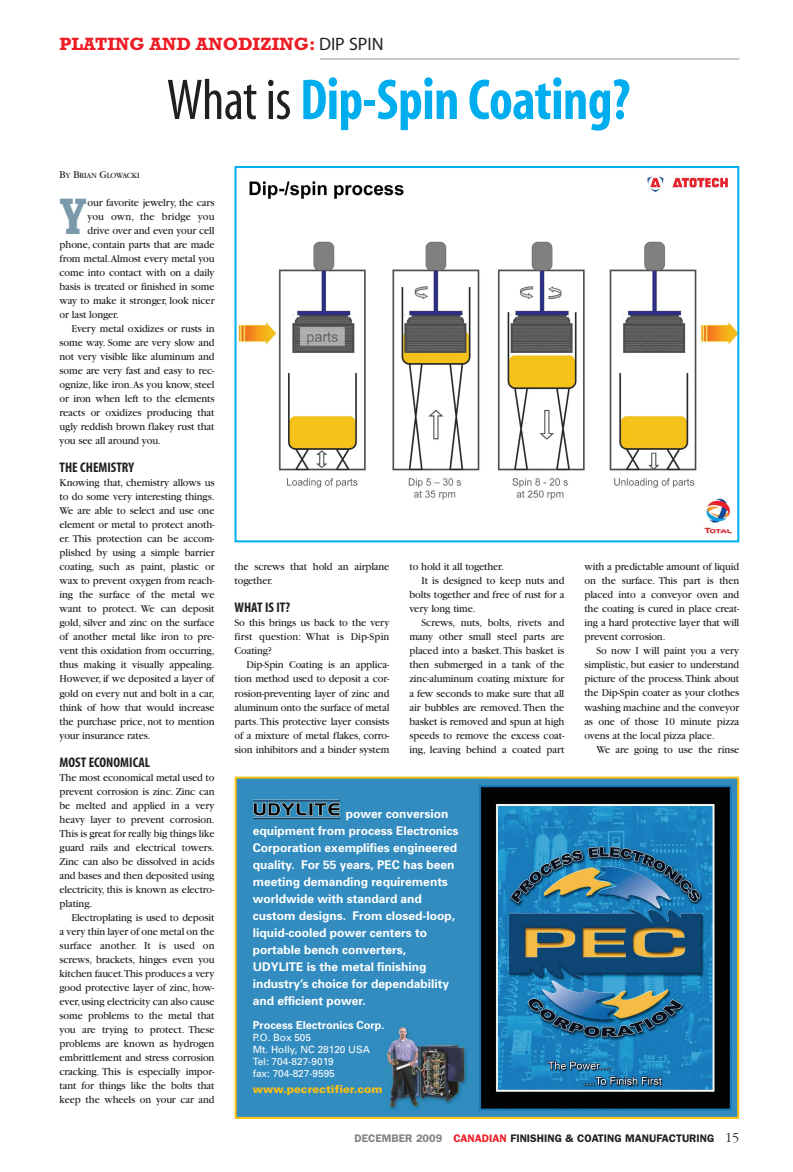
<style>
.page{position:relative;width:793px;height:1172px;background:#fff}
.page>*{position:absolute;margin:0;border:0;box-sizing:border-box;transform-origin:0 0}
.t1{font:700 58px "Myriad Condensed";letter-spacing:-.01em;color:#00aeef;scale:.95 1}
.t2{font:700 condensed 50.3px "Rockwell";color:#7b9aa9;scale:.95 1}
.t3{font:700 18px "Rockwell";color:#ed1c24}
.t4{font:700 14px "Myriad Condensed";color:#231f20}
.t5{font:12px/17px "Univers Bold+LUNPNC";color:#fff}
.t6{font:11px/14px "Garamond";letter-spacing:-.01em;color:#231f20;text-align:justify;scale:.95 1}
.t7{font:600 11px "Franklin Gothic";color:#231f20}
.t8{font:11px "Univers Bold+LUNPNC";color:#fff}
.t9{font:11px "Univers Black+IHNEPQ";color:#fec00f}
.t10{font:11px "Garamond";letter-spacing:.01em;color:#231f20;scale:.95 1}
.t11{font:10px/12px "Univers+QYPQFW";color:#fff}
.t12{font:8.2px "Garamond";letter-spacing:-.015em;color:#231f20;scale:.95 1}
.s1{font-family:"Myriad";font-weight:400;color:#231f20}
.s2{font-weight:400;color:#231f20}
.s3{font-size:11px}
.s4{color:#808285}
.s5{color:#ed1c24}
.s6{font-family:"Garamond";font-weight:300;font-size:14px}
</style>
<div class="page">
<hr style="left:320px;top:59px;width:419px;height:1px;background:#939598">
<img style="left:237px;top:779px;width:498px;height:336px">
<div style="left:234px;top:776px;width:504px;height:342px;border:2px solid #fec00f"></div>
<img style="left:238px;top:176px;width:498px;height:358px">
<div style="left:234px;top:166px;width:505px;height:376px;border:2px solid #00aeef"></div>
<h3 class="t3" style="left:60px;top:38px;width:325px">PLATING AND ANODIZING: <span class="s1">DIP SPIN</span></h3>
<h1 class="t1" style="left:167px;top:79px;width:489px"><span class="s2">What is</span> Dip-Spin Coating?</h1>
<p class="t12" style="left:60px;top:173px;width:86px"><span class="s3">B</span>Y <span class="s3">B</span>RIAN <span class="s3">G</span>LOWACKI</p>
<h2 class="t2" style="left:60px;top:199px;width:30px">Y</h2>
<p class="t6" style="left:87px;top:196px;width:135px">our favorite jewelry, the cars</p>
<p class="t10" style="left:87px;top:213px;width:135px">you own, the bridge you</p>
<p class="t6" style="left:87px;top:224px;width:135px">drive over and even your cell</p>
<p class="t6" style="left:60px;top:238px;width:164px">phone, contain parts that are made</p>
<p class="t6" style="left:60px;top:252px;width:164px">from metal.Almost every metal you</p>
<p class="t6" style="left:60px;top:266px;width:164px">come into contact with on a daily</p>
<p class="t6" style="left:60px;top:280px;width:164px">basis is treated or finished in some</p>
<p class="t6" style="left:60px;top:294px;width:164px">way to make it stronger, look nicer</p>
<p class="t6" style="left:60px;top:308px;width:64px">or last longer.</p>
<p class="t6" style="left:72px;top:322px;width:152px">Every metal oxidizes or rusts in</p>
<p class="t6" style="left:60px;top:336px;width:164px">some way. Some are very slow and</p>
<p class="t6" style="left:60px;top:350px;width:164px">not very visible like aluminum and</p>
<p class="t6" style="left:60px;top:364px;width:164px">some are very fast and easy to rec-</p>
<p class="t6" style="left:60px;top:378px;width:164px">ognize, like iron.As you know, steel</p>
<p class="t6" style="left:60px;top:392px;width:164px">or iron when left to the elements</p>
<p class="t6" style="left:60px;top:406px;width:164px">reacts or oxidizes producing that</p>
<p class="t6" style="left:60px;top:420px;width:164px">ugly reddish brown flakey rust that</p>
<p class="t6" style="left:60px;top:434px;width:108px">you see all around you.</p>
<p class="t4" style="left:60px;top:462px;width:76px">THE CHEMISTRY</p>
<p class="t6" style="left:60px;top:476px;width:164px">Knowing that, chemistry allows us to do some very interesting things.<br>We are able to select and use one element or metal to protect anoth&shy;er. This protection can be accom&shy;plished by using a simple barrier coating, such as paint, plastic or wax to prevent oxygen from reach&shy;ing the surface of the metal we want to protect. We can deposit gold, silver and zinc on the surface of another metal like iron to pre&shy;vent this oxidation from occurring, thus making it visually appealing.<br>However, if we deposited a layer of gold on every nut and bolt in a car, think of how that would increase the purchase price, not to mention your insurance rates.</p>
<p class="t4" style="left:60px;top:756px;width:92px">MOST ECONOMICAL</p>
<p class="t6" style="left:60px;top:770px;width:164px">The most economical metal used to prevent corrosion is zinc. Zinc can be melted and applied in a very heavy layer to prevent corrosion.<br>This is great for really big things like guard rails and electrical towers.<br>Zinc can also be dissolved in acids and bases and then deposited using electricity, this is known as electro&shy;plating.</p>
<p class="t6" style="left:60px;top:910px;width:164px;text-indent:12px">Electroplating is used to deposit a very thin layer of one metal on the surface another. It is used on screws, brackets, hinges even you kitchen faucet.This produces a very good protective layer of zinc, how&shy;ever,using electricity can also cause some problems to the metal that you are trying to protect. These problems are known as hydrogen embrittlement and stress corrosion cracking. This is especially impor&shy;tant for things like the bolts that keep the wheels on your car and</p>
<p class="t6" style="left:234px;top:560px;width:164px">the screws that hold an airplane together.</p>
<p class="t4" style="left:234px;top:602px;width:57px">WHAT IS IT?</p>
<p class="t6" style="left:234px;top:616px;width:164px">So this brings us back to the very first question: What is Dip-Spin Coating?</p>
<p class="t6" style="left:234px;top:658px;width:164px;text-indent:12px">Dip-Spin Coating is an applica&shy;tion method used to deposit a cor&shy;rosion-preventing layer of zinc and aluminum onto the surface of metal parts.This protective layer consists of a mixture of metal flakes, corro&shy;sion inhibitors and a binder system</p>
<p class="t6" style="left:409px;top:560px;width:101px">to hold it all together.</p>
<p class="t6" style="left:421px;top:574px;width:152px">It is designed to keep nuts and</p>
<p class="t6" style="left:409px;top:588px;width:164px">bolts together and free of rust for a</p>
<p class="t6" style="left:409px;top:602px;width:71px">very long time.</p>
<p class="t6" style="left:421px;top:616px;width:152px">Screws, nuts, bolts, rivets and</p>
<p class="t6" style="left:409px;top:630px;width:164px">many other small steel parts are</p>
<p class="t6" style="left:409px;top:644px;width:164px">placed into a basket.This basket is</p>
<p class="t6" style="left:409px;top:658px;width:164px">then submerged in a tank of the</p>
<p class="t6" style="left:409px;top:672px;width:164px">zinc-aluminum coating mixture for</p>
<p class="t6" style="left:409px;top:686px;width:164px">a few seconds to make sure that all</p>
<p class="t6" style="left:409px;top:700px;width:164px">air bubbles are removed. Then the</p>
<p class="t6" style="left:409px;top:714px;width:164px">basket is removed and spun at high</p>
<p class="t6" style="left:409px;top:728px;width:164px">speeds to remove the excess coat-</p>
<p class="t6" style="left:409px;top:742px;width:164px">ing, leaving behind a coated part</p>
<p class="t6" style="left:584px;top:560px;width:164px">with a predictable amount of liquid on the surface. This part is then placed into a conveyor oven and the coating is cured in place creat&shy;ing a hard protective layer that will prevent corrosion.</p>
<p class="t6" style="left:584px;top:644px;width:164px;text-indent:12px">So now I will paint you a very simplistic, but easier to understand picture of the process.Think about the Dip-Spin coater as your clothes washing machine and the conveyor as one of those 10 minute pizza ovens at the local pizza place.</p>
<p class="t6" style="left:596px;top:742px;width:152px">We are going to use the rinse</p>
<p class="t5" style="left:252px;top:805px;width:207px;text-indent:93px">power conversion equipment from process Electronics<br>Corporation exemplifies engineered quality. For 55 years, PEC has been meeting demanding requirements worldwide with standard and custom designs. From closed-loop, liquid-cooled power centers to portable bench converters,<br>UDYLITE is the metal finishing industry’s choice for dependability and efficient power.</p>
<p class="t8" style="left:252px;top:1020px;width:133px">Process Electronics Corp.</p>
<p class="t11" style="left:252px;top:1032px;width:119px">P.O. Box 505<br>Mt. Holly, NC 28120 USA<br>Tel: 704-827-9019<br>fax: 704-827-9595</p>
<p class="t9" style="left:252px;top:1082px;width:131px">www.pecrectifier.com</p>
<p class="t7" style="left:354px;top:1134px;width:386px"><span class="s4">DECEMBER 2009</span> <span class="s5">CANADIAN</span> FINISHING &amp; COATING MANUFACTURING <span class="s6">15</span></p>
</div>
